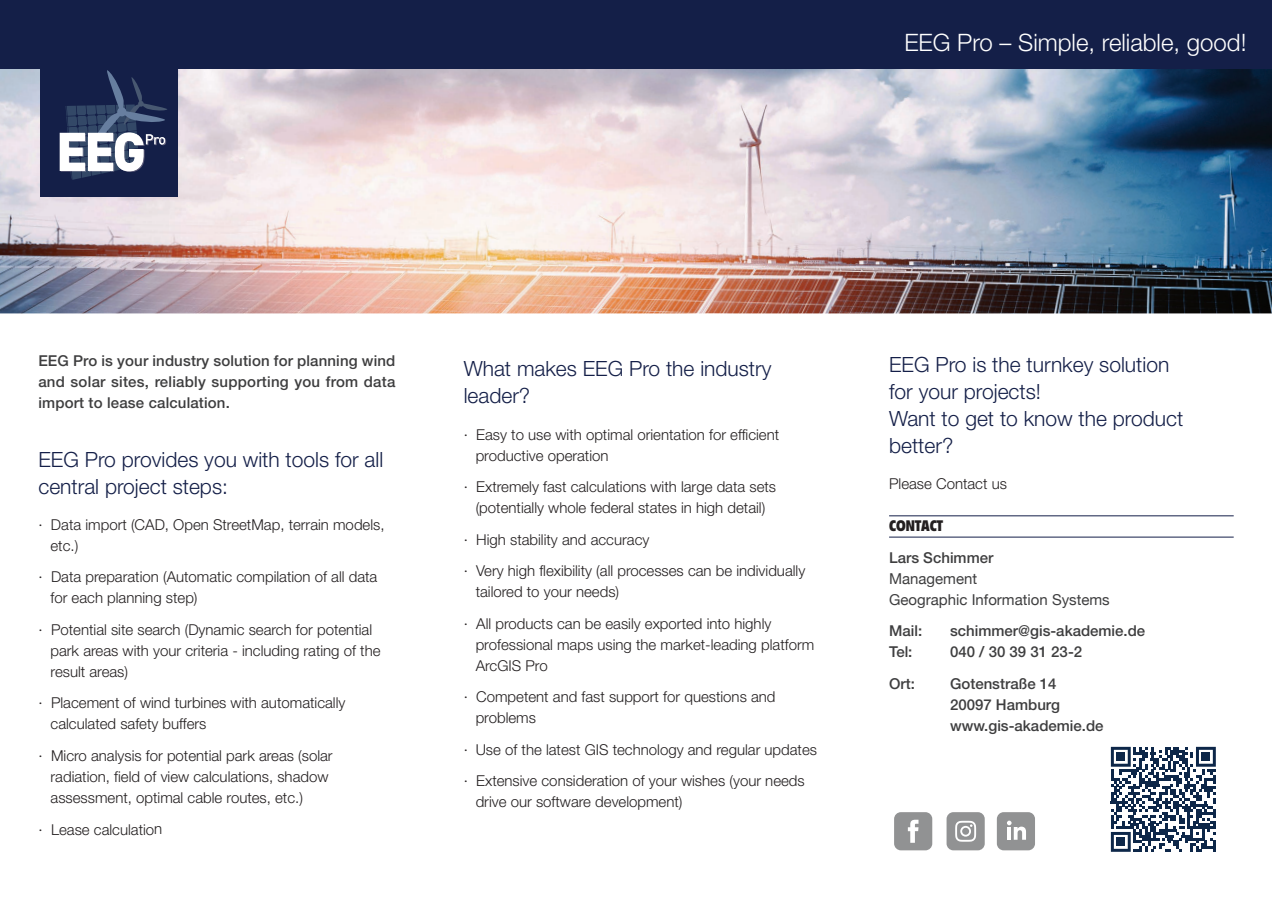
<style>
.page{position:relative;width:1272px;height:902px;background:#fff}
.page>*{position:absolute;margin:0;border:0;box-sizing:border-box;transform-origin:0 0}
.t1{font:300 24px "Helvetica Neue";color:#fff}
.t2{font:300 21px/27px "Helvetica Neue";color:#141f48}
.t3{font:300 15px/21px "Helvetica Neue";color:#231f20}
.t4{font:500 15px/21px "Helvetica Neue";color:#3e3e3f}
.t5{font:15px/21px "Helvetica Neue";color:#3e3e3f}
.t6{font:900 condensed 15px "Flyer";color:#231f20}
</style>
<div class="page">
<hr style="left:889px;top:515px;width:344px;height:1px;background:#141f48">
<hr style="left:889px;top:537px;width:344px;height:1px;background:#141f48">
<svg style="left:1110px;top:746px;width:105px;height:105px"></svg>
<div style="left:1116px;top:752px;width:8px;height:9px;background:#0d2749"></div>
<div style="left:1201px;top:752px;width:9px;height:9px;background:#0d2749"></div>
<div style="left:1116px;top:837px;width:8px;height:9px;background:#0d2749"></div>
<div style="left:894px;top:812px;width:38px;height:38px;background:#919293;border-radius:7px"></div>
<svg style="left:907px;top:819px;width:11px;height:23px"></svg>
<div style="left:946px;top:812px;width:38px;height:38px;background:#919293;border-radius:7px"></div>
<svg style="left:955px;top:820px;width:21px;height:21px"></svg>
<div style="left:996px;top:812px;width:38px;height:38px;background:#919293;border-radius:7px"></div>
<svg style="left:1007px;top:820px;width:19px;height:19px"></svg>
<img style="left:0;top:68px;width:1271px;height:245px">
<div style="left:40px;top:66px;width:138px;height:131px;background:#141f48"></div>
<svg style="left:60px;top:70px;width:107px;height:110px"></svg>
<div style="left:0;top:0;width:1271px;height:68px;background:#141f48"></div>
<h1 class="t1" style="left:904px;top:28px;width:343px">EEG Pro – Simple, reliable, good!</h1>
<p class="t4" style="left:38px;top:350px;width:358px;text-align:justify">EEG Pro is your industry solution for planning wind and solar sites, reliably supporting you from data import to lease calculation.</p>
<h2 class="t2" style="left:38px;top:445px;width:346px">EEG Pro provides you with tools for all central project steps:</h2>
<p class="t3" style="left:50px;top:513px;width:335px;text-indent:-12px">· Data import (CAD, Open StreetMap, terrain models, etc.)</p>
<p class="t3" style="left:50px;top:566px;width:328px;text-indent:-12px">· Data preparation (Automatic compilation of all data for each planning step)</p>
<p class="t3" style="left:51px;top:618px;width:331px;text-indent:-12px">· Potential site search (Dynamic search for potential park areas with your criteria - including rating of the result areas)</p>
<p class="t3" style="left:51px;top:692px;width:296px;text-indent:-12px">· Placement of wind turbines with automatically calculated safety buffers</p>
<p class="t3" style="left:51px;top:744px;width:283px;text-indent:-12px">· Micro analysis for potential park areas (solar radiation, field of view calculations, shadow assessment, optimal cable routes, etc.)</p>
<p class="t3" style="left:39px;top:818px;width:125px">· Lease calculation</p>
<h2 class="t2" style="left:463px;top:355px;width:309px">What makes EEG Pro the industry leader?</h2>
<p class="t3" style="left:475px;top:423px;width:305px;text-indent:-12px">· Easy to use with optimal orientation for efficient productive operation</p>
<p class="t3" style="left:463px;top:476px;width:314px;text-align:center">· Extremely fast calculations with large data sets (potentially whole federal states in high detail)</p>
<p class="t3" style="left:463px;top:523px;width:343px;line-height:31.5px">· High stability and accuracy<br>· Very high flexibility (all processes can be individually</p>
<p class="t3" style="left:463px;top:575px;width:309px;line-height:31.5px;text-indent:12px">tailored to your needs)<br>· All products can be easily exported into highly</p>
<p class="t3" style="left:475px;top:633px;width:340px">professional maps using the market-leading platform<br>ArcGIS Pro</p>
<p class="t3" style="left:475px;top:686px;width:301px;text-indent:-12px">· Competent and fast support for questions and problems</p>
<p class="t3" style="left:463px;top:733px;width:355px;line-height:31.5px">· Use of the latest GIS technology and regular updates · Extensive consideration of your wishes (your needs</p>
<p class="t3" style="left:475px;top:791px;width:208px">drive our software development)</p>
<h2 class="t2" style="left:889px;top:351px;width:296px">EEG Pro is the turnkey solution for your projects!<br>Want to get to know the product better?</h2>
<p class="t3" style="left:889px;top:473px;width:119px">Please Contact us</p>
<p class="t6" style="left:889px;top:517px;width:56px">CONTACT</p>
<p class="t4" style="left:889px;top:546px;width:106px">Lars Schimmer</p>
<p class="t5" style="left:889px;top:568px;width:222px">Management<br>Geographic Information Systems</p>
<p class="t4" style="left:889px;top:620px;width:35px">Mail:</p>
<p class="t4" style="left:950px;top:620px;width:197px">schimmer@gis-akademie.de</p>
<p class="t4" style="left:889px;top:641px;width:25px">Tel:</p>
<p class="t4" style="left:950px;top:641px;width:134px">040 / 30 39 31 23-2</p>
<p class="t4" style="left:889px;top:672px;width:27px">Ort:</p>
<p class="t4" style="left:950px;top:672px;width:155px">Gotenstraße 14<br>20097 Hamburg www.gis-akademie.de</p>
</div>
